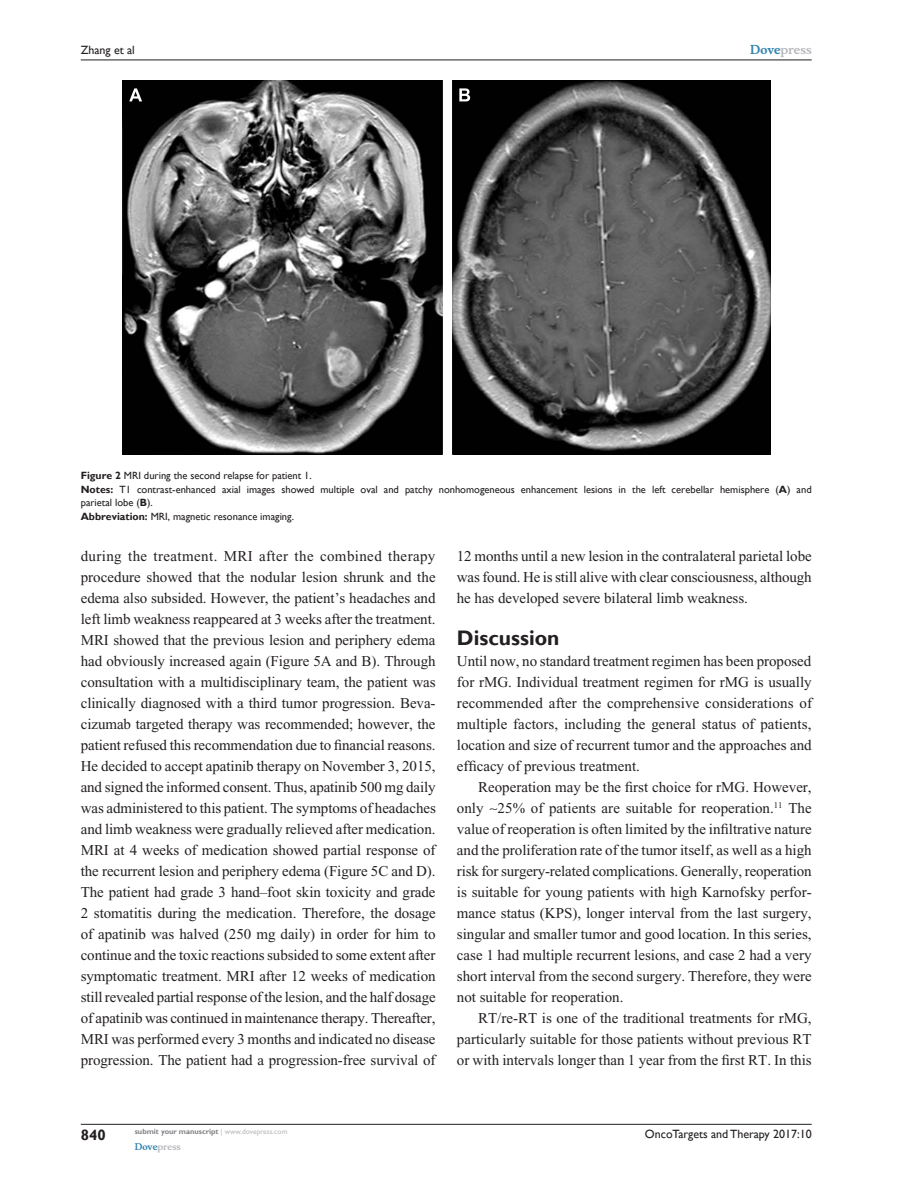
<style>
.page{position:relative;width:918px;height:1188px;background:#fff}
.page>*{position:absolute;margin:0;border:0;box-sizing:border-box;transform-origin:0 0}
.t1{font:700 21px "Gill Sans";color:#231f20}
.TxF{font:15px/21px "Times New Roman";letter-spacing:-.005em;color:#231f20;text-align:justify}
.Tx{font:15px/21px "Times New Roman";color:#231f20;text-align:justify}
.t2{font:700 15px "Gill Sans";color:#231f20}
.t3{font:12px "Gill Sans";color:#231f20}
.t4{font:700 12px "Musee";color:#b8b9bc}
.FigSNRI{font:10.5px/13.5px "Gill Sans";color:#231f20}
.FigC{font:10.5px "Gill Sans";color:#231f20}
.t5{font:700 9px "Musee";color:#b8b9bc}
.t6{font:700 7.5px "Gill Sans";color:#808285}
.s1{color:#3485ae}
.s2{font-weight:700}
.s3{font-weight:400;color:#b8b9bc}
</style>
<div class="page">
<hr style="left:81px;top:1124px;width:731px;height:1px;background:#231f20">
<hr style="left:81px;top:60px;width:731px;height:1px;background:#231f20">
<img style="left:122px;top:81px;width:648px;height:373px">
<p class="t3" style="left:81px;top:43px;width:56px">Zhang et al</p>
<p class="t4" style="left:750px;top:43px;width:63px"><span class="s1">Dove</span>press</p>
<p class="FigC" style="left:81px;top:470px;width:233px"><span class="s2">Figure 2</span> MRI during the second relapse for patient 1.</p>
<p class="FigSNRI" style="left:81px;top:483px;width:732px"><span class="s2">Notes:</span> T1 contrast-enhanced axial images showed multiple oval and patchy nonhomogeneous enhancement lesions in the left cerebellar hemisphere (<span class="s2">A</span>) and parietal lobe (<span class="s2">B</span>).</p>
<p class="FigSNRI" style="left:81px;top:510px;width:215px"><span class="s2">Abbreviation:</span> MRI , magnetic resonance imaging.</p>
<p class="TxF" style="left:81px;top:545px;width:357px">during the treatment. MRI after the combined therapy procedure showed that the nodular lesion shrunk and the edema also subsided. However, the patient’s headaches and left limb weakness reappeared at 3 weeks after the treatment.<br>MRI showed that the previous lesion and periphery edema had obviously increased again (Figure 5A and B). Through consultation with a multidisciplinary team, the patient was clinically diagnosed with a third tumor progression. Beva&shy;cizumab targeted therapy was recommended; however, the patient refused this recommendation due to financial reasons.<br>He decided to accept apatinib therapy on November 3, 2015, and signed the informed consent. Thus, apatinib 500 mg daily was administered to this patient. The symptoms of headaches and limb weakness were gradually relieved after medication.<br>MRI at 4 weeks of medication showed partial response of the recurrent lesion and periphery edema (Figure 5C and D).<br>The patient had grade 3 hand–foot skin toxicity and grade 2 stomatitis during the medication. Therefore, the dosage of apatinib was halved (250 mg daily) in order for him to continue and the toxic reactions subsided to some extent after symptomatic treatment. MRI after 12 weeks of medication still revealed partial response of the lesion, and the half dosage of apatinib was continued in maintenance therapy. Thereafter, MRI was performed every 3 months and indicated no disease progression. The patient had a progression-free survival of</p>
<p class="TxF" style="left:457px;top:545px;width:356px">12 months until a new lesion in the contralateral parietal lobe was found. He is still alive with clear consciousness, although he has developed severe bilateral limb weakness.</p>
<h1 class="t1" style="left:457px;top:625px;width:104px">Discussion</h1>
<p class="TxF" style="left:457px;top:650px;width:357px">Until now, no standard treatment regimen has been proposed for rMG. Individual treatment regimen for rMG is usually recommended after the comprehensive considerations of multiple factors, including the general status of patients, location and size of recurrent tumor and the approaches and efficacy of previous treatment.</p>
<p class="Tx" style="left:457px;top:776px;width:356px;text-indent:21px">Reoperation may be the first choice for rMG. However, only ∼25% of patients are suitable for reoperation.<sup>11</sup> The value of reoperation is often limited by the infiltrative nature and the proliferation rate of the tumor itself, as well as a high risk for surgery-related complications. Generally, reoperation is suitable for young patients with high Karnofsky perfor&shy;mance status (KPS), longer interval from the last surgery, singular and smaller tumor and good location. In this series, case 1 had multiple recurrent lesions, and case 2 had a very short interval from the second surgery. Therefore, they were not suitable for reoperation.</p>
<p class="Tx" style="left:457px;top:1007px;width:356px;text-indent:21px">RT/re-RT is one of the traditional treatments for rMG, particularly suitable for those patients without previous RT or with intervals longer than 1 year from the first RT. In this</p>
<p class="t2" style="left:81px;top:1126px;width:26px">840</p>
<p class="t6" style="left:135px;top:1127px;width:154px">submit your manuscript <span class="s3">| www.dovepress.com</span></p>
<p class="t5" style="left:135px;top:1141px;width:48px"><span class="s1">Dove</span>press</p>
<p class="t3" style="left:645px;top:1127px;width:168px">OncoTargets and Therapy 2017:10</p>
</div>
